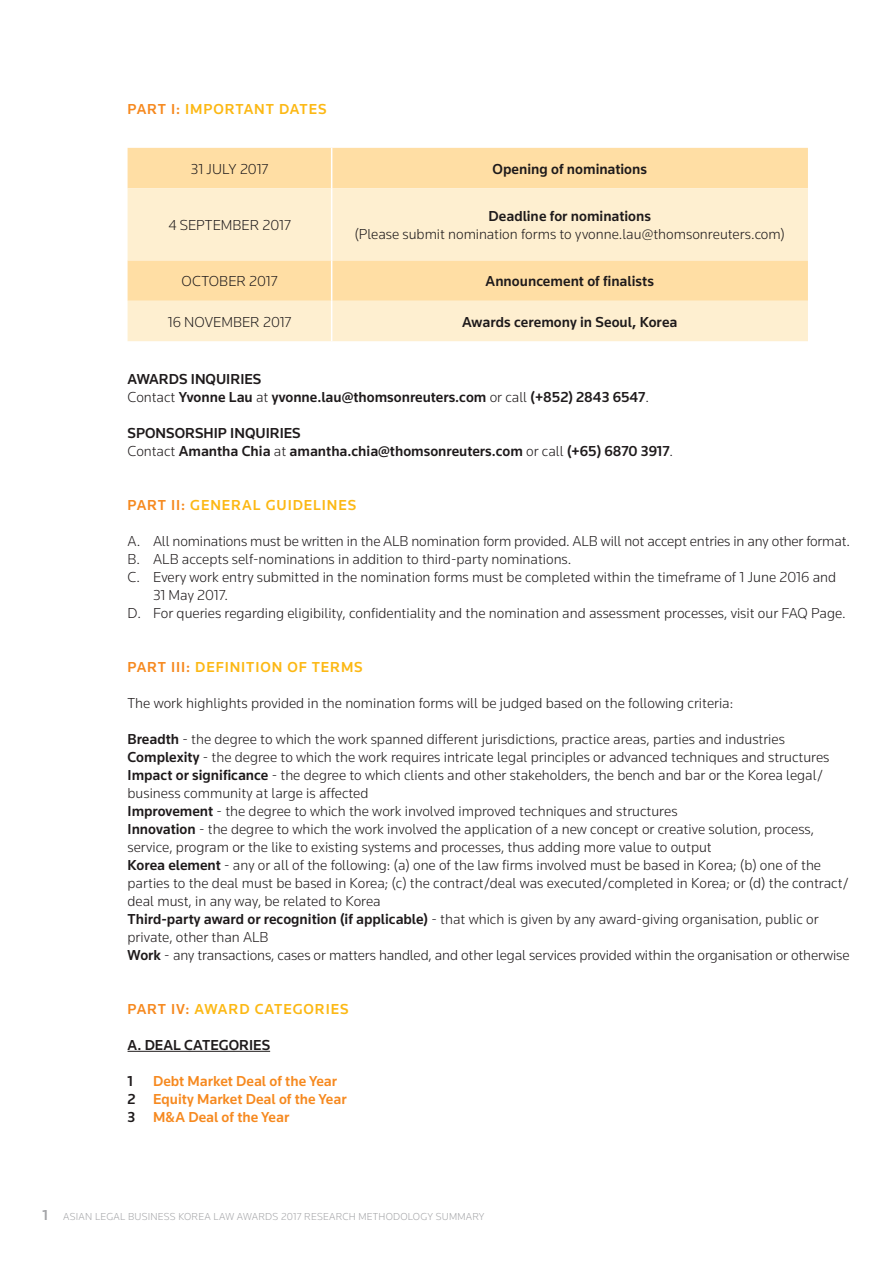
<style>
.page{position:relative;width:893px;height:1263px;background:#fff}
.page>*{position:absolute;margin:0;border:0;box-sizing:border-box;transform-origin:0 0}
.t1{font:300 15px/18px "Knowledge";color:#1e1a1b}
.t2{font:500 15px "Knowledge";color:#1e1a1b}
.t3{font:500 15px "Knowledge";letter-spacing:.06em;color:#fcb814}
.t4{font:500 15px "Knowledge";color:#f6891f}
.t5{font:500 15px "Knowledge";color:#a3a4a7}
.t6{font:300 10.5px "Knowledge";letter-spacing:.02em;color:#a3a4a7}
.s1{color:#f6891f}
.s2{font-weight:500}
.s3{font-weight:300}
.s4{color:#1e1a1b}
</style>
<div class="page">
<hr style="left:128px;top:1051px;width:142px;height:1px;background:#1e1a1b">
<div style="left:128px;top:148px;width:680px;height:40px;background:#ffdea4"></div>
<svg style="left:128px;top:188px;width:680px;height:153px;background:#feeac4"></svg>
<hr style="left:331px;top:148px;width:1px;height:40px;background:#fff">
<hr style="left:331px;top:188px;width:1px;height:72px;background:#fff">
<hr style="left:331px;top:260px;width:1px;height:41px;background:#fff">
<hr style="left:331px;top:301px;width:1px;height:40px;background:#fff">
<p class="t3" style="left:128px;top:99px;width:201px"><span class="s1">PART I:</span> IMPORTANT DATES</p>
<p class="t1" style="left:191px;top:160px;width:79px">31 JULY 2017</p>
<p class="t2" style="left:492px;top:160px;width:156px">Opening of nominations</p>
<p class="t1" style="left:168px;top:216px;width:124px">4 SEPTEMBER 2017</p>
<p class="t1" style="left:355px;top:207px;width:431px;text-align:center"><span class="s2">Deadline for nominations<br></span>(Please submit nomination forms to yvonne.lau@thomsonreuters.com)</p>
<p class="t1" style="left:182px;top:272px;width:97px">OCTOBER 2017</p>
<p class="t2" style="left:486px;top:272px;width:170px">Announcement of finalists</p>
<p class="t1" style="left:168px;top:313px;width:125px">16 NOVEMBER 2017</p>
<p class="t2" style="left:462px;top:313px;width:217px">Awards ceremony in Seoul, Korea</p>
<p class="t2" style="left:128px;top:369px;width:135px">AWARDS INQUIRIES</p>
<p class="t2" style="left:128px;top:387px;width:523px"><span class="s3">Contact</span> Yvonne Lau <span class="s3">at</span> yvonne.lau@thomsonreuters.com <span class="s3">or call</span> (+852) 2843 6547<span class="s3">.</span></p>
<p class="t2" style="left:128px;top:423px;width:175px">SPONSORSHIP INQUIRIES</p>
<p class="t2" style="left:128px;top:441px;width:547px"><span class="s3">Contact</span> Amantha Chia <span class="s3">at</span> amantha.chia@thomsonreuters.com <span class="s3">or call</span> (+65) 6870 3917<span class="s3">.</span></p>
<p class="t3" style="left:128px;top:495px;width:230px"><span class="s1">PART II:</span> GENERAL GUIDELINES</p>
<p class="t1" style="left:128px;top:531px;width:724px">A. All nominations must be written in the ALB nomination form provided. ALB will not accept entries in any other format.</p>
<p class="t1" style="left:128px;top:549px;width:445px">B. ALB accepts self-nominations in addition to third-party nominations.</p>
<p class="t1" style="left:153px;top:567px;width:684px;text-indent:-26px">C. Every work entry submitted in the nomination forms must be completed within the timeframe of 1 June 2016 and<br>31 May 2017.</p>
<p class="t1" style="left:128px;top:603px;width:720px">D. For queries regarding eligibility, confidentiality and the nomination and assessment processes, visit our FAQ Page.</p>
<p class="t3" style="left:128px;top:657px;width:237px"><span class="s1">PART III:</span> DEFINITION OF TERMS</p>
<p class="t1" style="left:128px;top:693px;width:607px">The work highlights provided in the nomination forms will be judged based on the following criteria:</p>
<p class="t1" style="left:128px;top:729px;width:659px"><span class="s2">Breadth</span> - the degree to which the work spanned different jurisdictions, practice areas, parties and industries</p>
<p class="t1" style="left:128px;top:747px;width:703px"><span class="s2">Complexity</span> - the degree to which the work requires intricate legal principles or advanced techniques and structures</p>
<p class="t1" style="left:128px;top:765px;width:697px"><span class="s2">Impact or significance</span> - the degree to which clients and other stakeholders, the bench and bar or the Korea legal/ business community at large is affected</p>
<p class="t1" style="left:128px;top:801px;width:551px"><span class="s2">Improvement</span> - the degree to which the work involved improved techniques and structures</p>
<p class="t1" style="left:128px;top:819px;width:688px"><span class="s2">Innovation</span> - the degree to which the work involved the application of a new concept or creative solution, process, service, program or the like to existing systems and processes, thus adding more value to output</p>
<p class="t1" style="left:128px;top:855px;width:723px"><span class="s2">Korea element</span> - any or all of the following: (a) one of the law firms involved must be based in Korea; (b) one of the parties to the deal must be based in Korea; (c) the contract/deal was executed/completed in Korea; or (d) the contract/ deal must, in any way, be related to Korea</p>
<p class="t1" style="left:128px;top:909px;width:693px"><span class="s2">Third-party award or recognition (if applicable)</span> - that which is given by any award-giving organisation, public or private, other than ALB</p>
<p class="t1" style="left:128px;top:945px;width:723px"><span class="s2">Work</span> - any transactions, cases or matters handled, and other legal services provided within the organisation or otherwise</p>
<p class="t3" style="left:128px;top:999px;width:223px"><span class="s1">PART IV:</span> AWARD CATEGORIES</p>
<p class="t2" style="left:128px;top:1035px;width:144px">A. DEAL CATEGORIES</p>
<p class="t2" style="left:128px;top:1071px;width:7px">1</p>
<p class="t4" style="left:153px;top:1071px;width:186px">Debt Market Deal of the Year</p>
<p class="t4" style="left:128px;top:1089px;width:221px"><span class="s4">2</span> Equity Market Deal of the Year</p>
<p class="t4" style="left:128px;top:1107px;width:163px"><span class="s4">3</span> M&amp;A Deal of the Year</p>
<p class="t5" style="left:43px;top:1206px;width:7px">1</p>
<p class="t6" style="left:63px;top:1210px;width:423px">ASIAN LEGAL BUSINESS KOREA LAW AWARDS 2017 RESEARCH METHODOLOGY SUMMARY</p>
</div>
